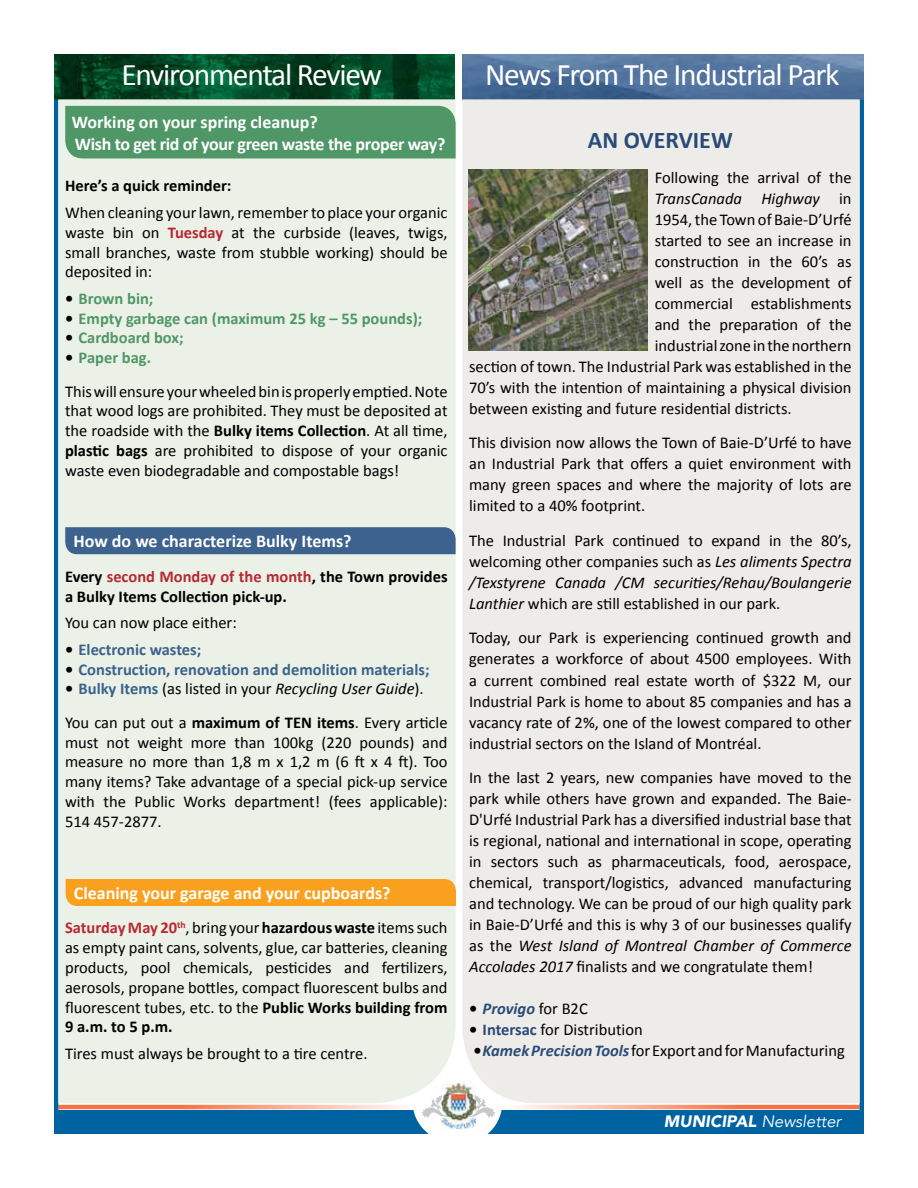
<style>
.page{position:relative;width:918px;height:1188px;background:#fff}
.page>*{position:absolute;margin:0;border:0;box-sizing:border-box;transform-origin:0 0}
.t1{font:31.5px "Calibri";letter-spacing:-.04em;color:#fff}
.t2{font:700 24px "Calibri";color:#2a4b77}
.t3{font:700 18px/21.6px "Calibri";letter-spacing:-.02em;color:#fff}
.t4{font:700 18px "Calibri";color:#fff}
.t5{font:16.5px/21px "Calibri";color:#000;text-align:justify}
.t6{font:700 16.5px/19.8px "Calibri";color:#000}
.t7{font:700 16.5px "Calibri";color:#3c628d}
.t8{font:700 16.5px "Calibri";color:#509767}
.t9{font:italic 16.5px "Calibri";color:#000}
.t10{font:italic 16.5px "Avenir";color:#fff}
.t11{font:italic 700 16.5px "Calibri";color:#2a4b77}
.s1{font-weight:700;color:#b82833}
.s2{color:#000}
.s3{font-weight:700}
.s4{font-weight:700;color:#509767}
.s5{color:#b82833}
.s6{font-weight:700;color:#3c628d}
.s7{font-style:italic}
.s8{font-style:normal}
.s9{font-style:normal;color:#000}
.s10{font-weight:400;font-style:normal;color:#000}
.s11{font-weight:700;color:#2a4b77}
.s12{font-weight:700;font-style:italic;color:#2a4b77}
.s13{font-weight:900}
</style>
<div class="page">
<svg style="left:515px;top:1105px;width:344px;height:4px"></svg>
<svg style="left:58px;top:1105px;width:346px;height:4px"></svg>
<div style="left:54px;top:1111px;width:810px;height:23px;background:#0063a1"></div>
<hr style="left:860px;top:88px;width:4px;height:1026px;background:#0063a1">
<hr style="left:54px;top:88px;width:4px;height:1024px;background:#0063a1">
<div style="left:412px;top:1053px;width:91px;height:91px;background:#fff;border-radius:44px"></div>
<img style="left:441px;top:1084px;width:34px;height:44px">
<img style="left:462px;top:54px;width:402px;height:45px">
<svg style="left:469px;top:1103px;width:27px;height:15px"></svg>
<svg style="left:421px;top:1103px;width:27px;height:15px"></svg>
<img style="left:54px;top:54px;width:401px;height:45px">
<div style="left:462px;top:99px;width:398px;height:1004px;background:#edece9"></div>
<div style="left:58px;top:99px;width:398px;height:1004px;background:#ebf1e6"></div>
<div style="left:65px;top:106px;width:391px;height:52px;background:#509767"></div>
<div style="left:65px;top:527px;width:391px;height:27px;background:#3c628d"></div>
<div style="left:66px;top:879px;width:390px;height:27px;background:#f9a11f"></div>
<img style="left:469px;top:169px;width:179px;height:181px">
<h1 class="t1" style="left:121px;top:55px;width:262px">Environmental Review</h1>
<p class="t3" style="left:72px;top:111px;width:375px">Working on your spring cleanup?<br>Wish to get rid of your green waste the proper way?</p>
<p class="t6" style="left:65px;top:176px;width:168px">Here’s a quick reminder:</p>
<p class="t5" style="left:65px;top:203px;width:384px;line-height:19.8px">When cleaning your lawn, remember to place your organic waste bin on <span class="s1">Tuesday</span> at the curbside (leaves, twigs, small branches, waste from stubble working) should be deposited in:</p>
<p class="t8" style="left:65px;top:288px;width:90px"><span class="s2">•</span> Brown bin;</p>
<p class="t8" style="left:65px;top:308px;width:359px"><span class="s2">•</span> Empty garbage can (maximum 25 kg – 55 pounds);</p>
<p class="t8" style="left:65px;top:327px;width:120px"><span class="s2">•</span> Cardboard box;</p>
<p class="t5" style="left:65px;top:341px;width:384px;line-height:33.3px"><span class="s3">•</span> <span class="s4">Paper bag.<br></span>This will ensure your wheeled bin is properly emptied. Note</p>
<p class="t5" style="left:65px;top:401px;width:384px;line-height:19.8px">that wood logs are prohibited. They must be deposited at the roadside with the <span class="s3">Bulky items Collection</span>. At all time, <span class="s3">plastic bags</span> are prohibited to dispose of your organic waste even biodegradable and compostable bags!</p>
<p class="t4" style="left:73px;top:530px;width:280px">How do we characterize Bulky Items?</p>
<p class="t6" style="left:65px;top:567px;width:384px">Every <span class="s5">second Monday of the month</span>, the Town provides a Bulky Items Collection pick-up.</p>
<p class="t5" style="left:65px;top:612px;width:173px">You can now place either:</p>
<p class="t7" style="left:65px;top:639px;width:138px"><span class="s2">•</span> Electronic wastes;</p>
<p class="t7" style="left:65px;top:659px;width:366px"><span class="s2">•</span> Construction, renovation and demolition materials;</p>
<p class="t5" style="left:65px;top:672px;width:384px;line-height:33.3px"><span class="s3">•</span> <span class="s6">Bulky Items</span> (as listed in your <span class="s7">Recycling User Guide</span>).<br>You can put out a <span class="s3">maximum of TEN items</span>. Every article</p>
<p class="t5" style="left:65px;top:732px;width:384px;line-height:19.8px">must not weight more than 100kg (220 pounds) and measure no more than 1,8 m x 1,2 m (6 ft x 4 ft). Too many items? Take advantage of a special pick-up service with the Public Works department! (fees applicable):<br>514 457-2877.</p>
<p class="t4" style="left:74px;top:882px;width:318px">Cleaning your garage and your cupboards?</p>
<p class="t5" style="left:65px;top:918px;width:384px;line-height:19.8px"><span class="s1">Saturday May 20</span><sup>th</sup>, bring your <span class="s3">hazardous waste</span> items such as empty paint cans, solvents, glue, car batteries, cleaning products, pool chemicals, pesticides and fertilizers, aerosols, propane bottles, compact fluorescent bulbs and fluorescent tubes, etc. to the <span class="s3">Public Works building from 9 a.m. to 5 p.m.</span></p>
<p class="t5" style="left:65px;top:1043px;width:304px">Tires must always be brought to a tire centre.</p>
<h1 class="t1" style="left:485px;top:55px;width:356px">News From The Industrial Park</h1>
<h2 class="t2" style="left:588px;top:125px;width:146px">AN OVERVIEW</h2>
<p class="t5" style="left:655px;top:167px;width:198px">Following the arrival of the</p>
<p class="t9" style="left:655px;top:187px;width:198px">TransCanada Highway <span class="s8">in</span></p>
<p class="t5" style="left:655px;top:209px;width:198px">1954, the Town of Baie-D’Urfé</p>
<p class="t5" style="left:655px;top:230px;width:198px">started to see an increase in</p>
<p class="t5" style="left:655px;top:251px;width:198px">construction in the 60’s as</p>
<p class="t5" style="left:655px;top:272px;width:198px">well as the development of</p>
<p class="t5" style="left:655px;top:293px;width:198px">commercial establishments</p>
<p class="t5" style="left:655px;top:314px;width:198px">and the preparation of the</p>
<p class="t5" style="left:655px;top:335px;width:198px">industrial zone in the northern</p>
<p class="t5" style="left:469px;top:356px;width:384px">section of town. The Industrial Park was established in the</p>
<p class="t5" style="left:469px;top:377px;width:384px">70’s with the intention of maintaining a physical division</p>
<p class="t5" style="left:469px;top:398px;width:324px">between existing and future residential districts.</p>
<p class="t5" style="left:469px;top:433px;width:384px">This division now allows the Town of Baie-D’Urfé to have an Industrial Park that offers a quiet environment with many green spaces and where the majority of lots are limited to a 40% footprint.</p>
<p class="t5" style="left:469px;top:530px;width:384px">The Industrial Park continued to expand in the 80’s, welcoming other companies such as <span class="s7">Les aliments Spectra /Texstyrene Canada /CM securities/Rehau/Boulangerie Lanthier</span> which are still established in our park.</p>
<p class="t5" style="left:469px;top:628px;width:384px">Today, our Park is experiencing continued growth and generates a workforce of about 4500 employees. With a current combined real estate worth of $322 M, our Industrial Park is home to about 85 companies and has a vacancy rate of 2%, one of the lowest compared to other industrial sectors on the Island of Montréal.</p>
<p class="t5" style="left:469px;top:767px;width:384px">In the last 2 years, new companies have moved to the park while others have grown and expanded. The Baie-D'Urfé Industrial Park has a diversified industrial base that is regional, national and international in scope, operating in sectors such as pharmaceuticals, food, aerospace, chemical, transport/logistics, advanced manufacturing and technology. We can be proud of our high quality park in Baie-D’Urfé and this is why 3 of our businesses qualify as the <span class="s7">West Island of Montreal Chamber of Commerce Accolades 2017</span> finalists and we congratulate them!</p>
<p class="t11" style="left:469px;top:998px;width:120px"><span class="s9">•</span> Provigo <span class="s10">for B2C</span></p>
<p class="t5" style="left:469px;top:1019px;width:175px"><span class="s3">•</span> <span class="s11">Intersac</span> for Distribution</p>
<p class="t5" style="left:474px;top:1040px;width:373px"><span class="s3">•</span><span class="s12">Kamek Precision Tools</span> for Export and for Manufacturing</p>
<p class="t10" style="left:664px;top:1112px;width:179px"><span class="s13">MUNICIPAL</span> Newsletter</p>
</div>
